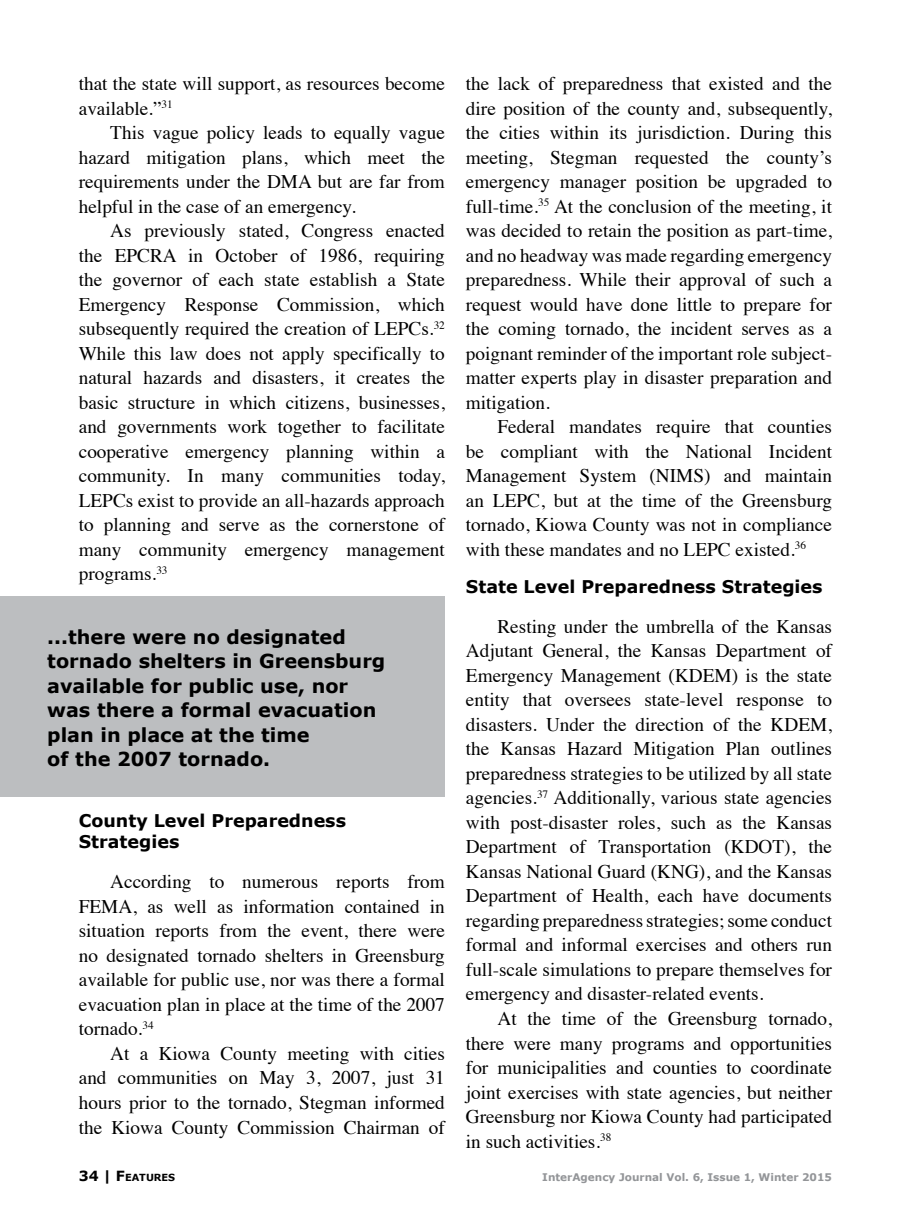
<style>
.page{position:relative;width:914px;height:1229px;background:#fff}
.page>*{position:absolute;margin:0;border:0;box-sizing:border-box;transform-origin:0 0}
.t1{font:19.25px/24.5px "Times";color:#000;text-align:justify}
.t2{font:700 19.25px/24.5px "Verdana";color:#000}
.t3{font:700 17.5px/21px "Verdana";color:#000}
.t4{font:700 10.5px "Verdana";color:#939598}
.t5{font:700 9.8px "Verdana";color:#000}
.s1{font-size:14px}
</style>
<div class="page">
<div style="left:0;top:596px;width:445px;height:201px;background:#bcbec0"></div>
<p class="t1" style="left:79px;top:70px;width:367px">that the state will support, as resources become available.”<sup>31</sup></p>
<p class="t1" style="left:79px;top:119px;width:367px;text-indent:31px">This vague policy leads to equally vague hazard mitigation plans, which meet the requirements under the DMA but are far from helpful in the case of an emergency.</p>
<p class="t1" style="left:79px;top:217px;width:367px;text-indent:31px">As previously stated, Congress enacted the EPCRA in October of 1986, requiring the governor of each state establish a State Emergency Response Commission, which subsequently required the creation of LEPCs.<sup>32<br></sup>While this law does not apply specifically to natural hazards and disasters, it creates the basic structure in which citizens, businesses, and governments work together to facilitate cooperative emergency planning within a community. In many communities today, LEPCs exist to provide an all-hazards approach to planning and serve as the cornerstone of many community emergency management programs.<sup>33</sup></p>
<p class="t2" style="left:47px;top:624px;width:339px">...there were no designated tornado shelters in Greensburg available for public use, nor was there a formal evacuation plan in place at the time<br>of the 2007 tornado.</p>
<p class="t3" style="left:79px;top:809px;width:269px">County Level Preparedness<br>Strategies</p>
<p class="t1" style="left:79px;top:868px;width:367px;text-indent:31px">According to numerous reports from FEMA, as well as information contained in situation reports from the event, there were no designated tornado shelters in Greensburg available for public use, nor was there a formal evacuation plan in place at the time of the 2007 tornado.<sup>34</sup></p>
<p class="t1" style="left:79px;top:1039px;width:367px;text-indent:31px">At a Kiowa County meeting with cities and communities on May 3, 2007, just 31 hours prior to the tornado, Stegman informed the Kiowa County Commission Chairman of</p>
<p class="t1" style="left:466px;top:70px;width:367px">the lack of preparedness that existed and the dire position of the county and, subsequently, the cities within its jurisdiction. During this meeting, Stegman requested the county’s emergency manager position be upgraded to full-time.<sup>35</sup> At the conclusion of the meeting, it was decided to retain the position as part-time, and no headway was made regarding emergency preparedness. While their approval of such a request would have done little to prepare for the coming tornado, the incident serves as a poignant reminder of the important role subject&shy;matter experts play in disaster preparation and mitigation.</p>
<p class="t1" style="left:466px;top:413px;width:367px;text-indent:31px">Federal mandates require that counties be compliant with the National Incident Management System (NIMS) and maintain an LEPC, but at the time of the Greensburg tornado, Kiowa County was not in compliance with these mandates and no LEPC existed.<sup>36</sup></p>
<p class="t3" style="left:466px;top:575px;width:358px">State Level Preparedness Strategies</p>
<p class="t1" style="left:466px;top:612px;width:367px;text-indent:31px">Resting under the umbrella of the Kansas Adjutant General, the Kansas Department of Emergency Management (KDEM) is the state entity that oversees state-level response to disasters. Under the direction of the KDEM, the Kansas Hazard Mitigation Plan outlines preparedness strategies to be utilized by all state agencies.<sup>37</sup> Additionally, various state agencies with post-disaster roles, such as the Kansas Department of Transportation (KDOT), the Kansas National Guard (KNG), and the Kansas Department of Health, each have documents regarding preparedness strategies; some conduct formal and informal exercises and others run full-scale simulations to prepare themselves for emergency and disaster-related events.</p>
<p class="t1" style="left:466px;top:1004px;width:367px;text-indent:31px">At the time of the Greensburg tornado, there were many programs and opportunities for municipalities and counties to coordinate joint exercises with state agencies, but neither Greensburg nor Kiowa County had participated in such activities.<sup>38</sup></p>
<p class="t5" style="left:79px;top:1171px;width:98px"><span class="s1">34 |</span> <span class="s1">F</span>EATURES</p>
<p class="t4" style="left:542px;top:1170px;width:291px">InterAgency Journal Vol. 6, Issue 1, Winter 2015</p>
</div>
